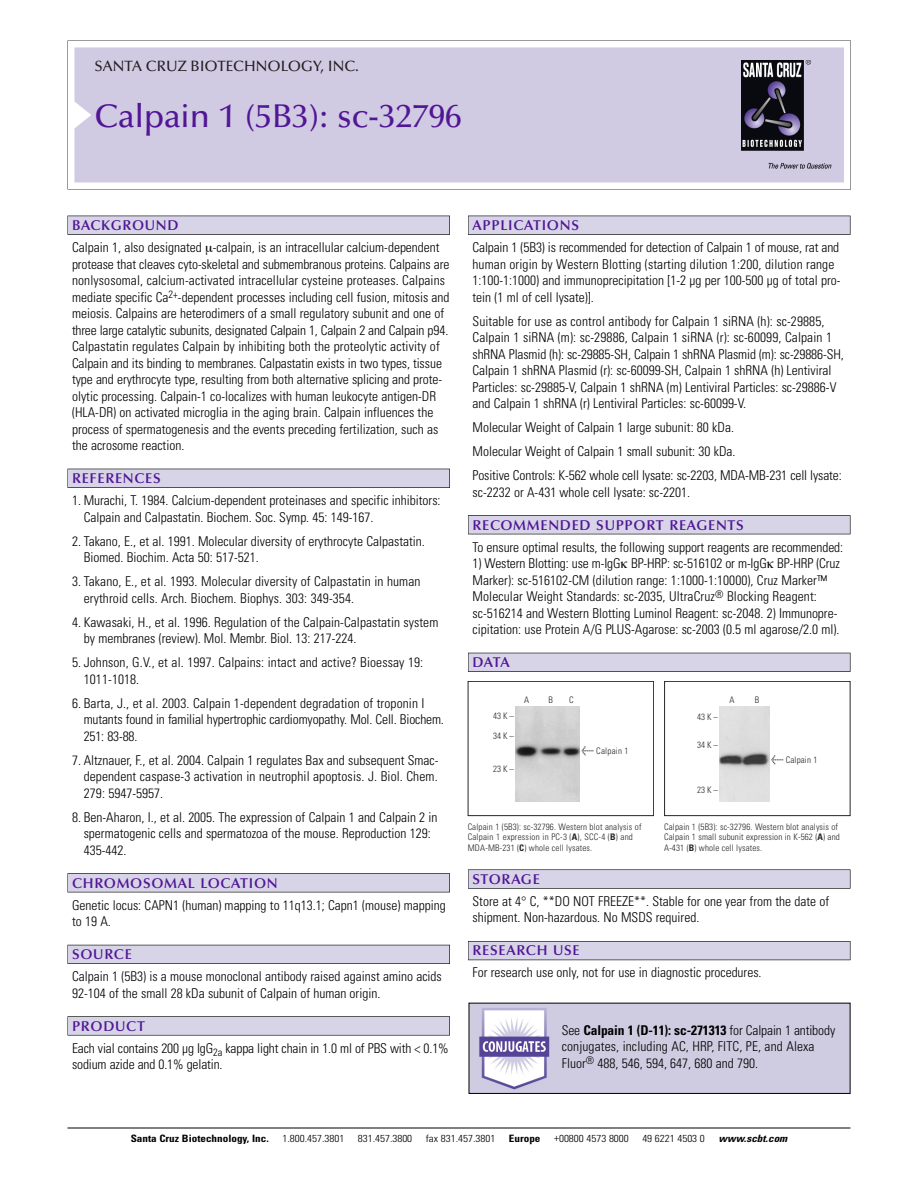
<style>
.page{position:relative;width:918px;height:1188px;background:#fff}
.page>*{position:absolute;margin:0;border:0;box-sizing:border-box;transform-origin:0 0}
.t1{font:500 33px "Optima";color:#511695}
.t2{font:500 15px "Optima";color:#231f20}
.t3{font:600 14.25px "Optima";letter-spacing:.05em;color:#511695}
.t4{font:300 condensed 13.5px/16.5px "Univers";color:#000}
.t5{font:300 condensed 10.2px "Univers";color:#000;scale:1.1 1}
.t6{font:700 condensed 10.2px "Univers";color:#000;scale:1.1 1}
.t7{font:italic 700 condensed 10.2px "Univers";color:#000;scale:1.1 1}
.t8{font:300 condensed 9px/10.5px "Univers";letter-spacing:.015em;color:#272627}
.s1{font-family:"Meta Plus";font-weight:400;font-stretch:normal;font-size:10.5px}
.s2{font-weight:700}
</style>
<div class="page">
<svg style="left:68px;top:40px;width:783px;height:149px"></svg>
<div style="left:74px;top:47px;width:770px;height:135px;background:#d1cae3"></div>
<img style="left:741px;top:60px;width:90px;height:108px">
<div style="left:68px;top:216px;width:382px;height:19px;background:#535256"></div>
<div style="left:68px;top:216px;width:381px;height:18px;background:#d7d4e8"></div>
<div style="left:68px;top:469px;width:382px;height:19px;background:#525156"></div>
<div style="left:68px;top:469px;width:381px;height:18px;background:#d7d4e8"></div>
<div style="left:68px;top:873px;width:382px;height:19px;background:#545357"></div>
<div style="left:68px;top:874px;width:381px;height:18px;background:#d7d4e8"></div>
<div style="left:68px;top:945px;width:382px;height:19px;background:#535259"></div>
<div style="left:68px;top:945px;width:381px;height:18px;background:#d7d4e8"></div>
<svg style="left:68px;top:1016px;width:382px;height:20px"></svg>
<div style="left:68px;top:1017px;width:381px;height:18px;background:#d7d4e8"></div>
<div style="left:468px;top:216px;width:382px;height:19px;background:#535256"></div>
<div style="left:468px;top:216px;width:382px;height:18px;background:#d7d4e8"></div>
<div style="left:468px;top:515px;width:382px;height:19px;background:#515155"></div>
<div style="left:468px;top:516px;width:382px;height:18px;background:#d7d4e8"></div>
<div style="left:468px;top:653px;width:382px;height:19px;background:#515057"></div>
<div style="left:468px;top:653px;width:382px;height:18px;background:#d7d4e8"></div>
<svg style="left:468px;top:869px;width:382px;height:20px"></svg>
<div style="left:468px;top:870px;width:382px;height:18px;background:#d7d4e8"></div>
<div style="left:468px;top:941px;width:382px;height:19px;background:#55545b"></div>
<div style="left:468px;top:942px;width:382px;height:18px;background:#d7d4e8"></div>
<hr style="left:68px;top:1128px;width:782px;height:1px;background:#000">
<div style="left:664px;top:681px;width:186px;height:135px;border:1px solid #272627"></div>
<img style="left:719px;top:706px;width:50px;height:95px">
<img style="left:471px;top:1005px;width:377px;height:87px">
<div style="left:469px;top:1003px;width:381px;height:91px;border:1px solid #000"></div>
<div style="left:468px;top:681px;width:186px;height:135px;border:1px solid #272627"></div>
<img style="left:515px;top:706px;width:65px;height:95px">
<p class="t2" style="left:94px;top:60px;width:266px">SANTA CRUZ BIOTECHNOLOGY, INC.</p>
<p class="t1" style="left:94px;top:102px;width:369px">Calpain 1 (5B3): sc-32796</p>
<p class="t3" style="left:72px;top:219px;width:108px">BACKGROUND</p>
<p class="t4" style="left:72px;top:240px;width:379px">Calpain 1, also designated -calpain, is an intracellular calcium-dependent protease that cleaves cyto-skeletal and submembranous proteins. Calpains are nonlysosomal, calcium-activated intracellular cysteine proteases. Calpains mediate specific Ca<sup>2+</sup>-dependent processes including cell fusion, mitosis and meiosis. Calpains are heterodimers of a small regulatory subunit and one of three large catalytic subunits, designated Calpain 1, Calpain 2 and Calpain p94.<br>Calpastatin regulates Calpain by inhibiting both the proteolytic activity of Calpain and its binding to membranes. Calpastatin exists in two types, tissue type and erythrocyte type, resulting from both alternative splicing and prote&shy;olytic processing. Calpain-1 co-localizes with human leukocyte antigen-DR (HLA-DR) on activated microglia in the aging brain. Calpain influences the process of spermatogenesis and the events preceding fertilization, such as the acrosome reaction.</p>
<p class="t3" style="left:72px;top:472px;width:90px">REFERENCES</p>
<p class="t4" style="left:84px;top:493px;width:358px;text-indent:-12px">1. Murachi, T. 1984. Calcium-dependent proteinases and specific inhibitors:<br>Calpain and Calpastatin. Biochem. Soc. Symp. 45: 149-167.</p>
<p class="t4" style="left:84px;top:534px;width:343px;text-indent:-12px">2. Takano, E., et al. 1991. Molecular diversity of erythrocyte Calpastatin.<br>Biomed. Biochim. Acta 50: 517-521.</p>
<p class="t4" style="left:84px;top:574px;width:338px;text-indent:-12px">3. Takano, E., et al. 1993. Molecular diversity of Calpastatin in human erythroid cells. Arch. Biochem. Biophys. 303: 349-354.</p>
<p class="t4" style="left:84px;top:615px;width:356px;text-indent:-12px">4. Kawasaki, H., et al. 1996. Regulation of the Calpain-Calpastatin system by membranes (review). Mol. Membr. Biol. 13: 217-224.</p>
<p class="t4" style="left:84px;top:655px;width:341px;text-indent:-12px">5. Johnson, G.V., et al. 1997. Calpains: intact and active? Bioessay 19:<br>1011-1018.</p>
<p class="t4" style="left:84px;top:696px;width:362px;text-indent:-12px">6. Barta, J., et al. 2003. Calpain 1-dependent degradation of troponin I mutants found in familial hypertrophic cardiomyopathy. Mol. Cell. Biochem.<br>251: 83-88.</p>
<p class="t4" style="left:84px;top:753px;width:356px;text-align:justify;text-indent:-12px">7. Altznauer, F., et al. 2004. Calpain 1 regulates Bax and subsequent Smac&shy;dependent caspase-3 activation in neutrophil apoptosis. J. Biol. Chem.<br>279: 5947-5957.</p>
<p class="t4" style="left:84px;top:810px;width:355px;text-indent:-12px">8. Ben-Aharon, I., et al. 2005. The expression of Calpain 1 and Calpain 2 in spermatogenic cells and spermatozoa of the mouse. Reproduction 129:<br>435-442.</p>
<p class="t3" style="left:72px;top:877px;width:207px">CHROMOSOMAL LOCATION</p>
<p class="t4" style="left:72px;top:898px;width:375px">Genetic locus: CAPN1 (human) mapping to 11q13.1; Capn1 (mouse) mapping to 19 A.</p>
<p class="t3" style="left:72px;top:948px;width:61px">SOURCE</p>
<p class="t4" style="left:72px;top:970px;width:371px">Calpain 1 (5B3) is a mouse monoclonal antibody raised against amino acids<br>92-104 of the small 28 kDa subunit of Calpain of human origin.</p>
<p class="t3" style="left:72px;top:1020px;width:74px">PRODUCT</p>
<p class="t4" style="left:72px;top:1041px;width:378px">Each vial contains 200 µg IgG<sub>2a</sub> kappa light chain in 1.0 ml of PBS with &lt; 0.1% sodium azide and 0.1% gelatin.</p>
<p class="t3" style="left:473px;top:219px;width:108px">APPLICATIONS</p>
<p class="t4" style="left:473px;top:240px;width:369px">Calpain 1 (5B3) is recommended for detection of Calpain 1 of mouse, rat and human origin by Western Blotting (starting dilution 1:200, dilution range 1:100-1:1000) and immunoprecipitation [1-2 µg per 100-500 µg of total pro&shy;tein (1 ml of cell lysate)].</p>
<p class="t4" style="left:473px;top:314px;width:373px">Suitable for use as control antibody for Calpain 1 siRNA (h): sc-29885, Calpain 1 siRNA (m): sc-29886, Calpain 1 siRNA (r): sc-60099, Calpain 1 shRNA Plasmid (h): sc-29885-SH, Calpain 1 shRNA Plasmid (m): sc-29886-SH, Calpain 1 shRNA Plasmid (r): sc-60099-SH, Calpain 1 shRNA (h) Lentiviral Particles: sc-29885-V, Calpain 1 shRNA (m) Lentiviral Particles: sc-29886-V and Calpain 1 shRNA (r) Lentiviral Particles: sc-60099-V.</p>
<p class="t4" style="left:473px;top:420px;width:263px">Molecular Weight of Calpain 1 large subunit: 80 kDa.</p>
<p class="t4" style="left:473px;top:444px;width:265px">Molecular Weight of Calpain 1 small subunit: 30 kDa.</p>
<p class="t4" style="left:473px;top:468px;width:371px">Positive Controls: K-562 whole cell lysate: sc-2203, MDA-MB-231 cell lysate: sc-2232 or A-431 whole cell lysate: sc-2201.</p>
<p class="t3" style="left:473px;top:519px;width:273px">RECOMMENDED SUPPORT REAGENTS</p>
<p class="t4" style="left:473px;top:540px;width:372px">To ensure optimal results, the following support reagents are recommended:</p>
<p class="t4" style="left:473px;top:556px;width:369px">1) Western Blotting: use m-IgG BP-HRP: sc-516102 or m-IgG BP-HRP (Cruz Marker): sc-516102-CM (dilution range: 1:1000-1:10000), Cruz Marker™ Molecular Weight Standards: sc-2035, UltraCruz<sup>®</sup> Blocking Reagent: sc-516214 and Western Blotting Luminol Reagent: sc-2048. 2) Immunopre&shy;cipitation: use Protein A/G PLUS-Agarose: sc-2003 (0.5 ml agarose/2.0 ml).</p>
<p class="t3" style="left:473px;top:656px;width:39px">DATA</p>
<p class="t8" style="left:524px;top:695px;width:7px">A</p>
<p class="t8" style="left:549px;top:695px;width:6px">B</p>
<p class="t8" style="left:569px;top:695px;width:6px">C</p>
<p class="t8" style="left:729px;top:695px;width:7px">A</p>
<p class="t8" style="left:755px;top:695px;width:6px">B</p>
<p class="t8" style="left:493px;top:707px;width:22px;line-height:19.5px">43K–<br>34K–</p>
<p class="t8" style="left:493px;top:765px;width:22px">23K–</p>
<p class="t8" style="left:582px;top:747px;width:48px"><span class="s1">&lt;</span> Calpain 1</p>
<p class="t8" style="left:697px;top:713px;width:22px">43K–</p>
<p class="t8" style="left:697px;top:741px;width:22px">34K–</p>
<p class="t8" style="left:697px;top:786px;width:22px">23K–</p>
<p class="t8" style="left:771px;top:755px;width:48px"><span class="s1">&lt;</span> Calpain 1</p>
<p class="t8" style="left:468px;top:822px;width:175px">Calpain 1 (5B3): sc-32796. Western blot analysis of<br>Calpain 1 expression in PC-3 (<span class="s2">A</span>), SCC-4 (<span class="s2">B</span>) and<br>MDA-MB-231 (<span class="s2">C</span>) whole cell lysates.</p>
<p class="t8" style="left:664px;top:822px;width:177px">Calpain 1 (5B3): sc-32796. Western blot analysis of<br>Calpain 1 small subunit expression in K-562 (<span class="s2">A</span>) and<br>A-431 (<span class="s2">B</span>) whole cell lysates.</p>
<p class="t3" style="left:473px;top:873px;width:69px">STORAGE</p>
<p class="t4" style="left:473px;top:894px;width:358px">Store at 4° C, **DO NOT FREEZE**. Stable for one year from the date of shipment. Non-hazardous. No MSDS required.</p>
<p class="t3" style="left:473px;top:945px;width:109px">RESEARCH USE</p>
<p class="t4" style="left:473px;top:966px;width:291px">For research use only, not for use in diagnostic procedures.</p>
<p class="t4" style="left:562px;top:1023px;width:275px">See <span class="s2">Calpain 1 (D-11): sc-271313</span> for Calpain 1 antibody conjugates, including AC, HRP, FITC, PE, and Alexa<br>Fluor<sup>®</sup> 488, 546, 594, 647, 680 and 790.</p>
<p class="t6" style="left:131px;top:1135px;width:127px">Santa Cruz Biotechnology, Inc.</p>
<p class="t5" style="left:282px;top:1135px;width:58px">1.800.457.3801</p>
<p class="t5" style="left:358px;top:1135px;width:51px">831.457.3800</p>
<p class="t5" style="left:426px;top:1135px;width:65px">fax 831.457.3801</p>
<p class="t6" style="left:509px;top:1135px;width:30px">Europe</p>
<p class="t5" style="left:554px;top:1135px;width:69px">+00800 4573 8000</p>
<p class="t5" style="left:642px;top:1135px;width:58px">49 6221 4503 0</p>
<p class="t7" style="left:719px;top:1135px;width:66px">www.scbt.com</p>
</div>
